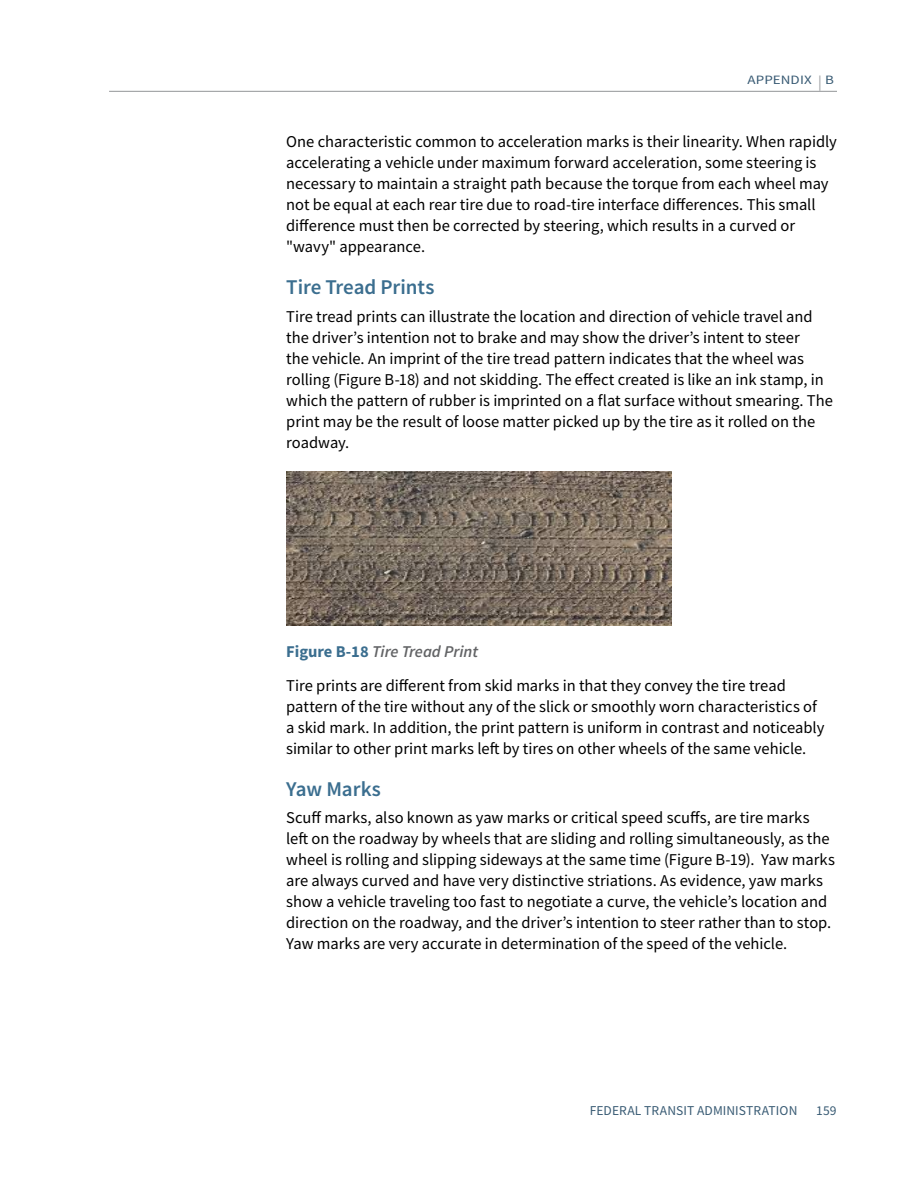
<style>
.page{position:relative;width:918px;height:1188px;background:#fff}
.page>*{position:absolute;margin:0;border:0;box-sizing:border-box;transform-origin:0 0}
._3_-_Head_2{font:600 21px "Source Sans Pro";letter-spacing:-.005em;color:#3b6e8f}
.Body_Text_-_Source_S{font:16.5px/21px "Source Sans Pro";color:#000}
.Body_Text_-_Source_S-2{font:italic 600 16.5px "Source Sans Pro";color:#636466}
.t1{font:13.5px "Source Sans Pro";letter-spacing:.005em;color:#395b74}
.t2{font:12.75px "Source Sans Pro";letter-spacing:.005em;color:#395b74;scale:1.18 1}
.s1{font-size:15.3px;color:#a7a9ac}
.s2{font-weight:700;font-style:normal;color:#3b6e8f}
</style>
<div class="page">
<hr style="left:109px;top:91px;width:728px;height:1px;background:#939598">
<img style="left:286px;top:471px;width:386px;height:155px">
<p class="t2" style="left:747px;top:72px;width:75px">APPENDIX <span class="s1">|</span> B</p>
<p class="Body_Text_-_Source_S" style="left:286px;top:131px;width:552px">One characteristic common to acceleration marks is their linearity. When rapidly accelerating a vehicle under maximum forward acceleration, some steering is necessary to maintain a straight path because the torque from each wheel may not be equal at each rear tire due to road-tire interface differences. This small difference must then be corrected by steering, which results in a curved or "wavy" appearance.</p>
<p class="_3_-_Head_2" style="left:286px;top:273px;width:150px">Tire Tread Prints</p>
<p class="Body_Text_-_Source_S" style="left:286px;top:305px;width:548px">Tire tread prints can illustrate the location and direction of vehicle travel and the driver’s intention not to brake and may show the driver’s intent to steer<br>the vehicle. An imprint of the tire tread pattern indicates that the wheel was rolling (Figure B-18) and not skidding. The effect created is like an ink stamp, in which the pattern of rubber is imprinted on a flat surface without smearing. The print may be the result of loose matter picked up by the tire as it rolled on the roadway.</p>
<p class="Body_Text_-_Source_S-2" style="left:286px;top:640px;width:193px"><span class="s2">Figure B-18</span> Tire Tread Print</p>
<p class="Body_Text_-_Source_S" style="left:286px;top:675px;width:540px">Tire prints are different from skid marks in that they convey the tire tread pattern of the tire without any of the slick or smoothly worn characteristics of a skid mark. In addition, the print pattern is uniform in contrast and noticeably similar to other print marks left by tires on other wheels of the same vehicle.</p>
<p class="_3_-_Head_2" style="left:286px;top:775px;width:96px">Yaw Marks</p>
<p class="Body_Text_-_Source_S" style="left:286px;top:807px;width:550px">Scuff marks, also known as yaw marks or critical speed scuffs, are tire marks left on the roadway by wheels that are sliding and rolling simultaneously, as the wheel is rolling and slipping sideways at the same time (Figure B-19). Yaw marks are always curved and have very distinctive striations. As evidence, yaw marks show a vehicle traveling too fast to negotiate a curve, the vehicle’s location and direction on the roadway, and the driver’s intention to steer rather than to stop.<br>Yaw marks are very accurate in determination of the speed of the vehicle.</p>
<p class="t1" style="left:590px;top:1101px;width:209px">FEDERAL TRANSIT ADMINISTRATION</p>
<p class="t1" style="left:816px;top:1101px;width:22px">159</p>
</div>
